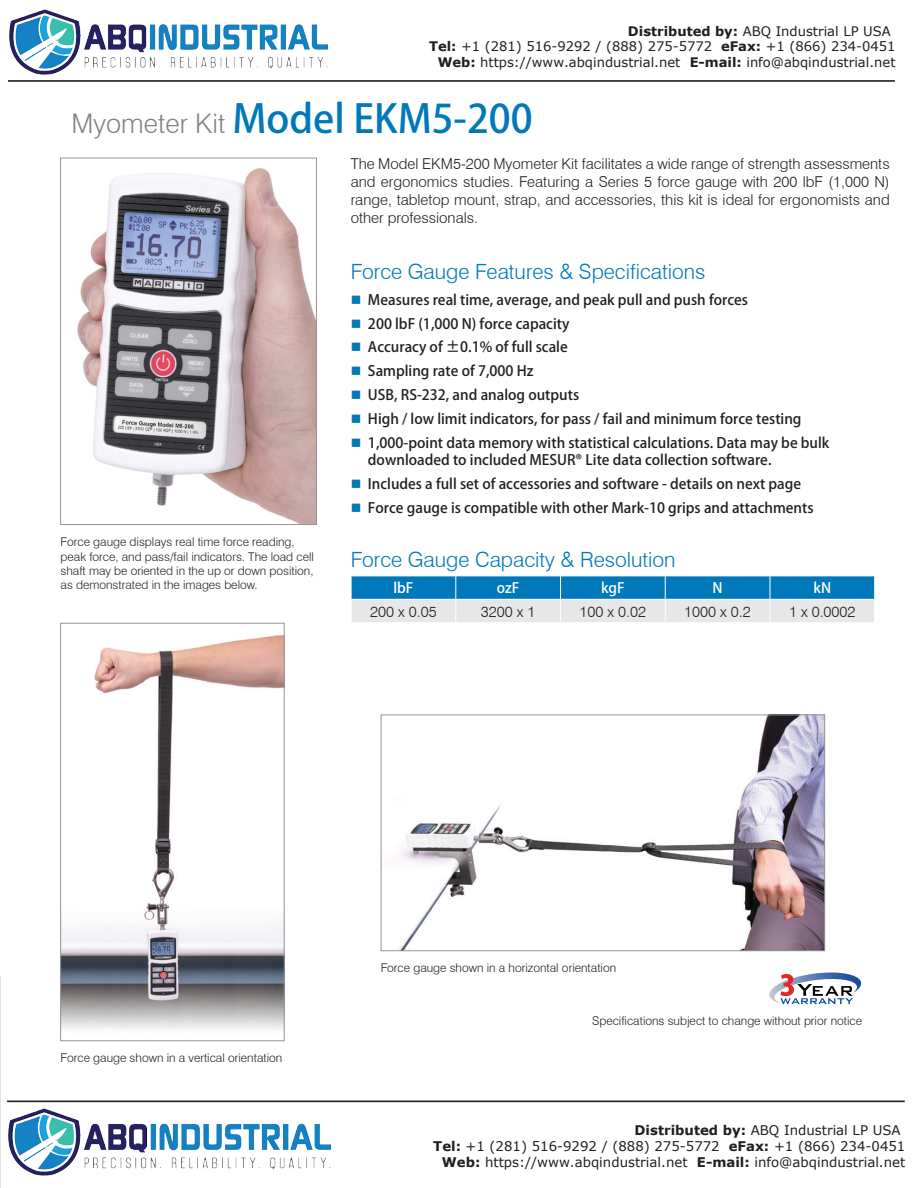
<style>
.page{position:relative;width:918px;height:1188px;background:#fff}
.page>*{position:absolute;margin:0;border:0;box-sizing:border-box;transform-origin:0 0}
.t1{font:500 39px "Koz Go Pro";color:#0078ba}
.t2{font:300 21px "Swiss 721 BT";color:#0078ba}
.t3{font:300 15px/18px "Swiss 721 BT";color:#231f20;text-align:justify}
.t4{font:500 14.25px/17.1px "Koz Go Std";color:#231f20}
.t5{font:500 14.25px "Koz Go Std";color:#fff}
.t6{font:13.35px "Verdana";color:#221e1f}
.t7{font:13.2px "Verdana";color:#221e1f}
.t8{font:300 12px/14.4px "Swiss 721 BT";color:#231f20}
.s1{font-weight:700}
.s2{font-family:"Swiss 721 BT";font-weight:300;font-size:27px;color:#808285}
.s3{color:#0078ba}
.s4{color:#007bab}
</style>
<div class="page">
<svg style="left:769px;top:973px;width:92px;height:31px"></svg>
<svg style="left:351px;top:576px;width:524px;height:46px;background:#77b2d3"></svg>
<img style="left:77px;top:168px;width:238px;height:355px">
<div style="left:60px;top:158px;width:257px;height:367px;border:1px solid #939598"></div>
<img style="left:399px;top:717px;width:424px;height:232px">
<div style="left:381px;top:715px;width:444px;height:236px;border:1px solid #939598"></div>
<img style="left:62px;top:635px;width:221px;height:395px">
<div style="left:60px;top:623px;width:225px;height:418px;border:1px solid #939598"></div>
<hr style="left:7px;top:1101px;width:898px;height:1px;background:#231f20">
<img style="left:8px;top:1108px;width:323px;height:68px">
<img style="left:9px;top:9px;width:319px;height:66px">
<hr style="left:8px;top:80px;width:887px;height:2px;background:#231f20">
<p class="t7" style="left:628px;top:22px;width:264px"><span class="s1">Distributed by:</span> ABQ Industrial LP USA</p>
<p class="t7" style="left:429px;top:37px;width:468px"><span class="s1">Tel:</span> +1 (281) 516-9292 / (888) 275-5772 <span class="s1">eFax:</span> +1 (866) 234-0451</p>
<p class="t7" style="left:438px;top:53px;width:459px"><span class="s1">Web:</span> https://www.abqindustrial.net <span class="s1">E-mail:</span> info@abqindustrial.net</p>
<h1 class="t1" style="left:72px;top:94px;width:463px"><span class="s2">Myometer Kit</span> Model EKM5-200</h1>
<p class="t3" style="left:351px;top:154px;width:541px">The Model EKM5-200 Myometer Kit facilitates a wide range of strength assessments and ergonomics studies. Featuring a Series 5 force gauge with 200 lbF (1,000 N) range, tabletop mount, strap, and accessories, this kit is ideal for ergonomists and other professionals.</p>
<p class="t2" style="left:351px;top:259px;width:356px">Force Gauge Features &amp; Specifications</p>
<p class="t8" style="left:61px;top:535px;width:255px">Force gauge displays real time force reading, peak force, and pass/fail indicators. The load cell shaft may be oriented in the up or down position, as demonstrated in the images below.</p>
<p class="t4" style="left:351px;top:292px;width:399px"><span class="s3">■</span> Measures real time, average, and peak pull and push forces</p>
<p class="t4" style="left:351px;top:316px;width:220px"><span class="s3">■</span> 200 lbF (1,000 N) force capacity</p>
<p class="t4" style="left:351px;top:339px;width:219px"><span class="s4">■</span> Accuracy of ±0.1% of full scale</p>
<p class="t4" style="left:351px;top:363px;width:184px"><span class="s4">■</span> Sampling rate of 7,000 Hz</p>
<p class="t4" style="left:351px;top:387px;width:230px"><span class="s3">■</span> USB, RS-232, and analog outputs</p>
<p class="t4" style="left:351px;top:411px;width:452px"><span class="s4">■</span> High / low limit indicators, for pass / fail and minimum force testing</p>
<p class="t4" style="left:368px;top:435px;width:463px;text-indent:-17px"><span class="s4">■</span> 1,000-point data memory with statistical calculations. Data may be bulk downloaded to included MESUR® Lite data collection software.</p>
<p class="t4" style="left:351px;top:476px;width:452px"><span class="s4">■</span> Includes a full set of accessories and software - details on next page</p>
<p class="t4" style="left:351px;top:500px;width:464px"><span class="s4">■</span> Force gauge is compatible with other Mark-10 grips and attachments</p>
<p class="t2" style="left:351px;top:547px;width:326px">Force Gauge Capacity &amp; Resolution</p>
<p class="t5" style="left:393px;top:579px;width:22px">lbF</p>
<p class="t5" style="left:497px;top:579px;width:24px">ozF</p>
<p class="t5" style="left:601px;top:579px;width:25px">kgF</p>
<p class="t5" style="left:713px;top:579px;width:12px">N</p>
<p class="t5" style="left:814px;top:579px;width:19px">kN</p>
<p class="t3" style="left:370px;top:602px;width:68px">200 x 0.05</p>
<p class="t3" style="left:481px;top:602px;width:56px">3200 x 1</p>
<p class="t3" style="left:580px;top:602px;width:68px">100 x 0.02</p>
<p class="t3" style="left:684px;top:602px;width:68px">1000 x 0.2</p>
<p class="t3" style="left:789px;top:602px;width:68px">1 x 0.0002</p>
<p class="t8" style="left:61px;top:1051px;width:223px">Force gauge shown in a vertical orientation</p>
<p class="t8" style="left:381px;top:961px;width:237px">Force gauge shown in a horizontal orientation</p>
<p class="t8" style="left:592px;top:1014px;width:271px">Specifications subject to change without prior notice</p>
<p class="t6" style="left:635px;top:1121px;width:268px"><span class="s1">Distributed by:</span> ABQ Industrial LP USA</p>
<p class="t6" style="left:433px;top:1137px;width:474px"><span class="s1">Tel:</span> +1 (281) 516-9292 / (888) 275-5772 <span class="s1">eFax:</span> +1 (866) 234-0451</p>
<p class="t6" style="left:442px;top:1153px;width:465px"><span class="s1">Web:</span> https://www.abqindustrial.net <span class="s1">E-mail:</span> info@abqindustrial.net</p>
</div>
